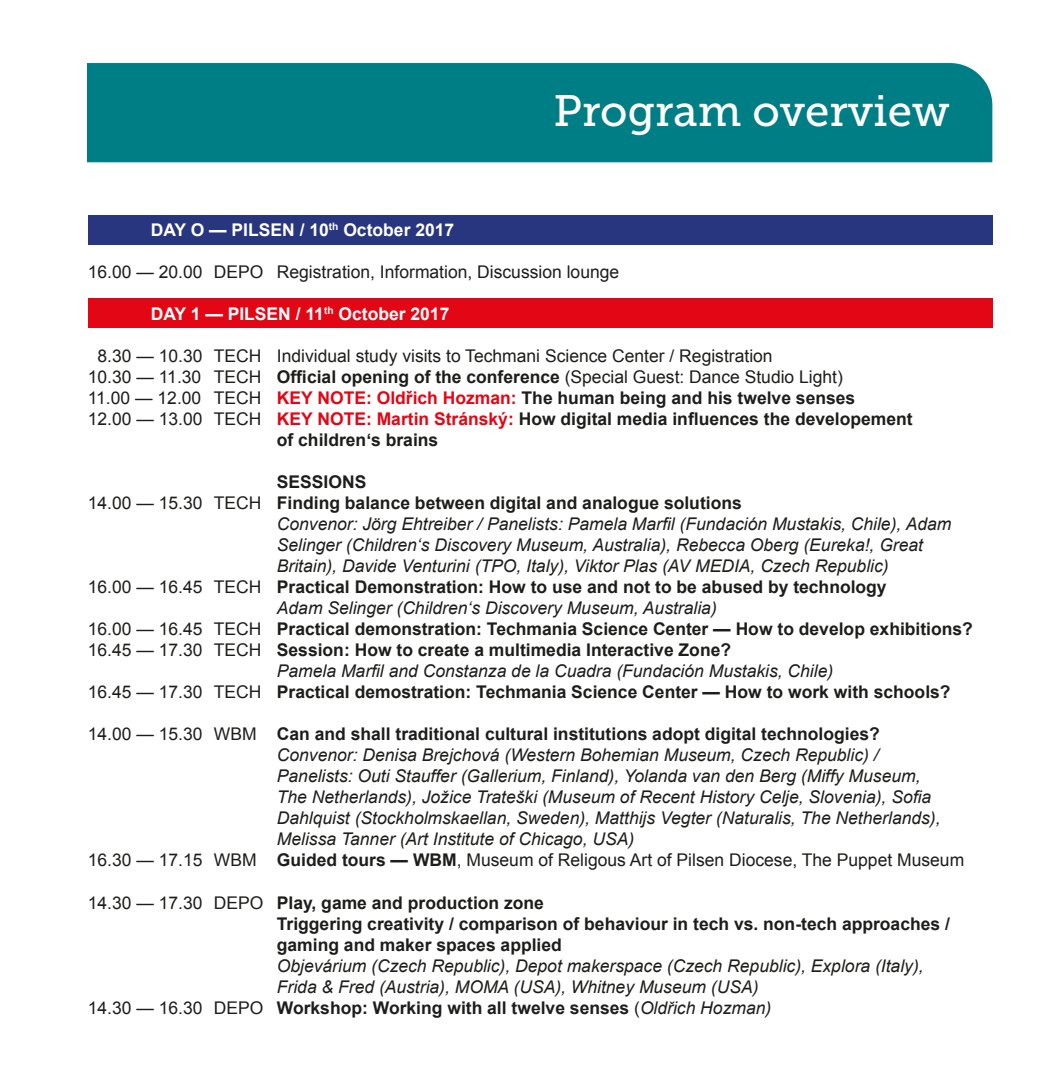
<style>
.page{position:relative;width:1042px;height:1092px;background:#fff}
.page>*{position:absolute;margin:0;border:0;box-sizing:border-box;transform-origin:0 0}
.t1{font:43.75px "Museo Slab 500";color:#fff}
.t2{font:700 17.5px/21px "Arial";color:#1d1d1b}
.t3{font:italic 17.5px "Arial";color:#1d1d1b}
.t4{font:17.5px "Arial";color:#1d1d1b}
.t5{font:700 17.5px "Arial";color:#fff}
.s1{font-weight:700}
.s2{font-weight:400}
.s3{color:#e30614}
.s4{font-weight:400;font-style:italic}
</style>
<div class="page">
<div style="left:88px;top:63px;width:904px;height:99px;background:#007e85"></div>
<div style="left:88px;top:215px;width:904px;height:30px;background:#28367f"></div>
<div style="left:88px;top:298px;width:904px;height:30px;background:#e30614"></div>
<h1 class="t1" style="left:553px;top:87px;width:397px">Program overview</h1>
<p class="t5" style="left:151px;top:218px;width:305px">DAY O — PILSEN / 10<sup>th</sup> October 2017</p>
<p class="t4" style="left:88px;top:260px;width:533px">16.00 — 20.00 DEPO Registration, Information, Discussion lounge</p>
<p class="t5" style="left:151px;top:302px;width:300px">DAY 1 — PILSEN / 11<sup>th</sup> October 2017</p>
<p class="t4" style="left:98px;top:344px;width:676px">8.30 — 10.30 TECH Individual study visits to Techmani Science Center / Registration</p>
<p class="t4" style="left:88px;top:365px;width:756px">10.30 — 11.30 TECH <span class="s1">Official opening of the conference</span> (Special Guest: Dance Studio Light)</p>
<p class="t2" style="left:88px;top:388px;width:769px"><span class="s2">11.00 — 12.00 TECH</span> <span class="s3">KEY NOTE: Oldřich Hozman:</span> The human being and his twelve senses</p>
<p class="t2" style="left:88px;top:409px;width:826px"><span class="s2">12.00 — 13.00 TECH</span> <span class="s3">KEY NOTE: Martin Stránský:</span> How digital media influences the developement</p>
<p class="t2" style="left:277px;top:430px;width:163px">of children‘s brains</p>
<p class="t2" style="left:277px;top:472px;width:91px">SESSIONS</p>
<p class="t2" style="left:88px;top:493px;width:655px"><span class="s2">14.00 — 15.30 TECH</span> Finding balance between digital and analogue solutions</p>
<p class="t3" style="left:277px;top:513px;width:676px">Convenor: Jörg Ehtreiber / Panelists: Pamela Marfil (Fundación Mustakis, Chile), Adam</p>
<p class="t3" style="left:277px;top:534px;width:648px">Selinger (Children‘s Discovery Museum, Australia), Rebecca Oberg (Eureka!, Great</p>
<p class="t3" style="left:277px;top:555px;width:613px">Britain), Davide Venturini (TPO, Italy), Viktor Plas (AV MEDIA, Czech Republic)</p>
<p class="t2" style="left:88px;top:577px;width:800px"><span class="s2">16.00 — 16.45 TECH</span> Practical Demonstration: How to use and not to be abused by technology</p>
<p class="t3" style="left:277px;top:597px;width:441px">Adam Selinger (Children‘s Discovery Museum, Australia)</p>
<p class="t2" style="left:88px;top:619px;width:886px"><span class="s2">16.00 — 16.45 TECH</span> Practical demonstration: Techmania Science Center — How to develop exhibitions?</p>
<p class="t2" style="left:88px;top:640px;width:645px"><span class="s2">16.45 — 17.30 TECH</span> Session: How to create a multimedia Interactive Zone?</p>
<p class="t3" style="left:277px;top:660px;width:558px">Pamela Marfil and Constanza de la Cuadra (Fundación Mustakis, Chile)</p>
<p class="t2" style="left:88px;top:682px;width:864px"><span class="s2">16.45 — 17.30 TECH</span> Practical demostration: Techmania Science Center — How to work with schools?</p>
<p class="t2" style="left:88px;top:724px;width:793px"><span class="s2">14.00 — 15.30 WBM</span> Can and shall traditional cultural institutions adopt digital technologies?</p>
<p class="t3" style="left:277px;top:744px;width:603px">Convenor: Denisa Brejchová (Western Bohemian Museum, Czech Republic) /</p>
<p class="t3" style="left:277px;top:765px;width:645px">Panelists: Outi Stauffer (Gallerium, Finland), Yolanda van den Berg (Miffy Museum,</p>
<p class="t3" style="left:277px;top:786px;width:656px">The Netherlands), Jožice Trateški (Museum of Recent History Celje, Slovenia), Sofia</p>
<p class="t3" style="left:277px;top:807px;width:665px">Dahlquist (Stockholmskaellan, Sweden), Matthijs Vegter (Naturalis, The Netherlands),</p>
<p class="t3" style="left:277px;top:828px;width:359px">Melissa Tanner (Art Institute of Chicago, USA)</p>
<p class="t4" style="left:88px;top:848px;width:878px">16.30 — 17.15 WBM <span class="s1">Guided tours — WBM</span>, Museum of Religous Art of Pilsen Diocese, The Puppet Museum</p>
<p class="t2" style="left:277px;top:892px;width:674px;text-indent:-189px"><span class="s2">14.30 — 17.30 DEPO</span> Play, game and production zone<br>Triggering creativity / comparison of behaviour in tech vs. non-tech approaches / gaming and maker spaces applied</p>
<p class="t3" style="left:277px;top:954px;width:648px">Objevárium (Czech Republic), Depot makerspace (Czech Republic), Explora (Italy),</p>
<p class="t3" style="left:277px;top:975px;width:483px">Frida &amp; Fred (Austria), MOMA (USA), Whitney Museum (USA)</p>
<p class="t2" style="left:88px;top:997px;width:685px"><span class="s2">14.30 — 16.30 DEPO</span> Workshop: Working with all twelve senses <span class="s2">(</span><span class="s4">Oldřich Hozman)</span></p>
</div>
